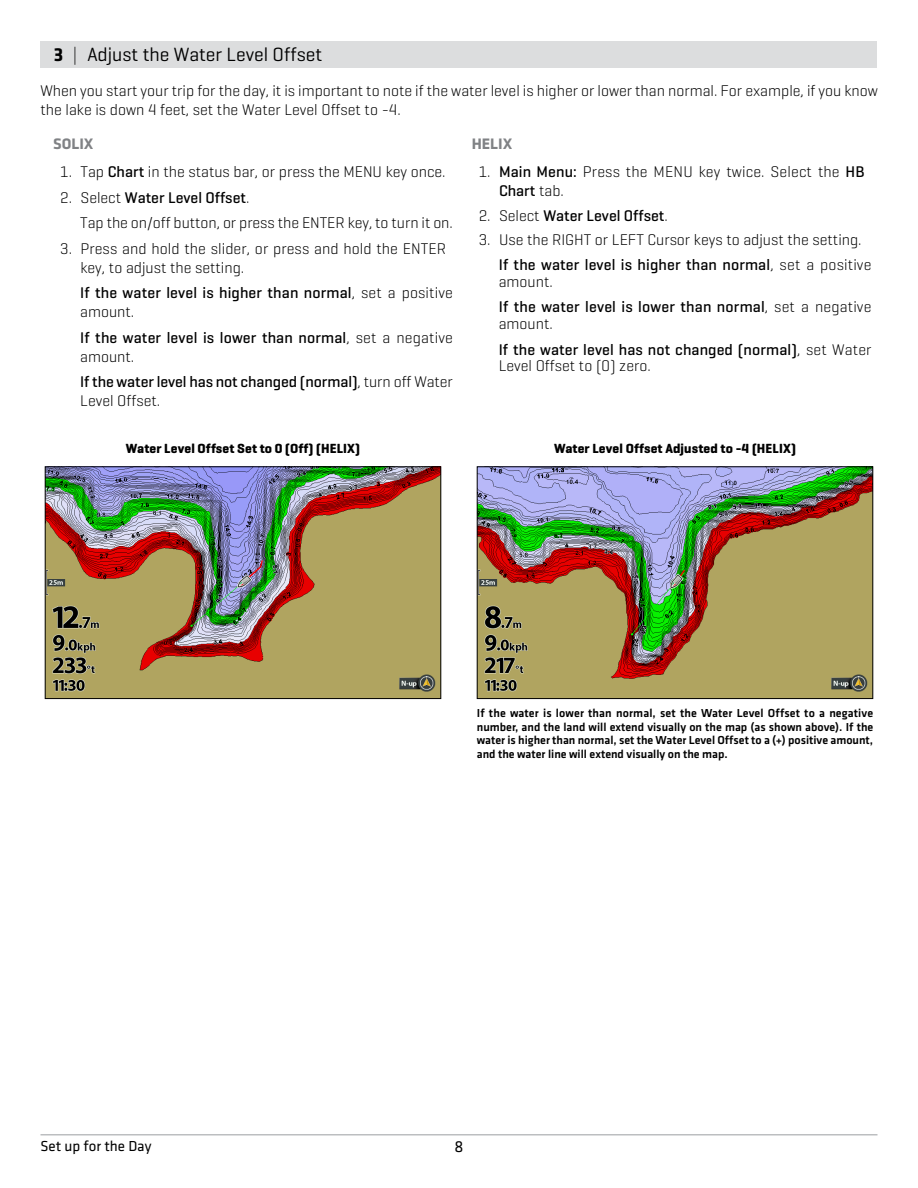
<style>
.page{position:relative;width:918px;height:1188px;background:#fff}
.page>*{position:absolute;margin:0;border:0;box-sizing:border-box;transform-origin:0 0}
.t1{font:19.5px "Geogrotesque";color:#000}
.t2{font:16.5px "Klavika";color:#000}
.t3{font:300 15.75px/18.9px "Geogrotesque";color:#000}
.t4{font:300 15.75px/25.7px "Geogrotesque";color:#000101}
.t5{font:500 15.75px/18.9px "Geogrotesque";letter-spacing:.01em;color:#000101}
.t6{font:500 15.75px/25.7px "Geogrotesque";letter-spacing:.005em;color:#000}
.t7{font:700 15.75px "Klavika";color:#808285}
.t8{font:15px "Klavika";color:#000}
.t9{font:700 13.5px "Geogrotesque";letter-spacing:.01em;color:#000}
.t10{font:500 12px/13.5px "Klavika";color:#000;text-align:justify}
.s1{font-family:"Klavika";font-weight:700}
.s2{font-family:"Klavika";font-weight:300;font-size:18px}
.s3{color:#000}
.s4{font-weight:500}
.s5{font-weight:300}
</style>
<div class="page">
<hr style="left:40px;top:1134px;width:837px;height:2px;background:#bcbec0">
<div style="left:40px;top:41px;width:837px;height:27px;background:#dcddde"></div>
<img style="left:47px;top:468px;width:392px;height:229px">
<div style="left:45px;top:466px;width:396px;height:233px;border:1px solid #000"></div>
<img style="left:479px;top:468px;width:392px;height:229px">
<div style="left:477px;top:466px;width:396px;height:233px;border:1px solid #000"></div>
<p class="t1" style="left:54px;top:47px;width:270px"><span class="s1">3</span> <span class="s2">|</span> Adjust the Water Level Offset</p>
<p class="t3" style="left:40px;top:83px;width:839px">When you start your trip for the day, it is important to note if the water level is higher or lower than normal. For example, if you know the lake is down 4 feet, set the Water Level Offset to -4.</p>
<p class="t7" style="left:53px;top:137px;width:42px">SOLIX</p>
<p class="t7" style="left:472px;top:137px;width:42px">HELIX</p>
<p class="t4" style="left:60px;top:160px;width:387px"><span class="s3">1.</span> Tap <span class="s4">Chart</span> in the status bar, or press the MENU key once.</p>
<p class="t4" style="left:80px;top:186px;width:374px;text-indent:-20px"><span class="s3">2.</span> Select <span class="s4">Water Level Offset</span>.<br>Tap the on/off button, or press the ENTER key, to turn it on.</p>
<p class="t4" style="left:81px;top:240px;width:367px;line-height:18.9px;text-indent:-20px"><span class="s3">3.</span> Press and hold the slider, or press and hold the ENTER key, to adjust the setting.</p>
<p class="t5" style="left:80px;top:285px;width:374px">If the water level is higher than normal<span class="s5">, set a positive amount.</span></p>
<p class="t5" style="left:80px;top:329px;width:374px">If the water level is lower than normal<span class="s5">, set a negative amount.</span></p>
<p class="t5" style="left:80px;top:374px;width:374px">If the water level has not changed (normal)<span class="s5">, turn off Water<br>Level Offset.</span></p>
<p class="t3" style="left:499px;top:163px;width:367px;text-indent:-20px">1. <span class="s4">Main Menu:</span> Press the MENU key twice. Select the <span class="s4">HB<br>Chart</span> tab.</p>
<p class="t6" style="left:479px;top:204px;width:191px"><span class="s5">2. Select</span> Water Level Offset<span class="s5">.</span></p>
<p class="t3" style="left:499px;top:228px;width:374px;line-height:25.7px;text-indent:-20px">3. Use the RIGHT or LEFT Cursor keys to adjust the setting.<br><span class="s4">If the water level is higher than normal</span>, set a positive</p>
<p class="t6" style="left:499px;top:270px;width:374px"><span class="s5">amount.<br></span>If the water level is lower than normal<span class="s5">, set a negative</span></p>
<p class="t6" style="left:499px;top:312px;width:374px"><span class="s5">amount.<br></span>If the water level has not changed (normal)<span class="s5">, set Water</span></p>
<p class="t3" style="left:499px;top:358px;width:154px">Level Offset to (0) zero.</p>
<p class="t9" style="left:126px;top:442px;width:236px">Water Level Offset Set to 0 (Off) (HELIX)</p>
<p class="t9" style="left:554px;top:442px;width:243px">Water Level Offset Adjusted to -4 (HELIX)</p>
<p class="t10" style="left:477px;top:707px;width:398px">If the water is lower than normal, set the Water Level Offset to a negative number, and the land will extend visually on the map (as shown above). If the water is higher than normal, set the Water Level Offset to a (+) positive amount, and the water line will extend visually on the map.</p>
<p class="t8" style="left:40px;top:1140px;width:112px">Set up for the Day</p>
<p class="t2" style="left:455px;top:1140px;width:10px">8</p>
</div>
